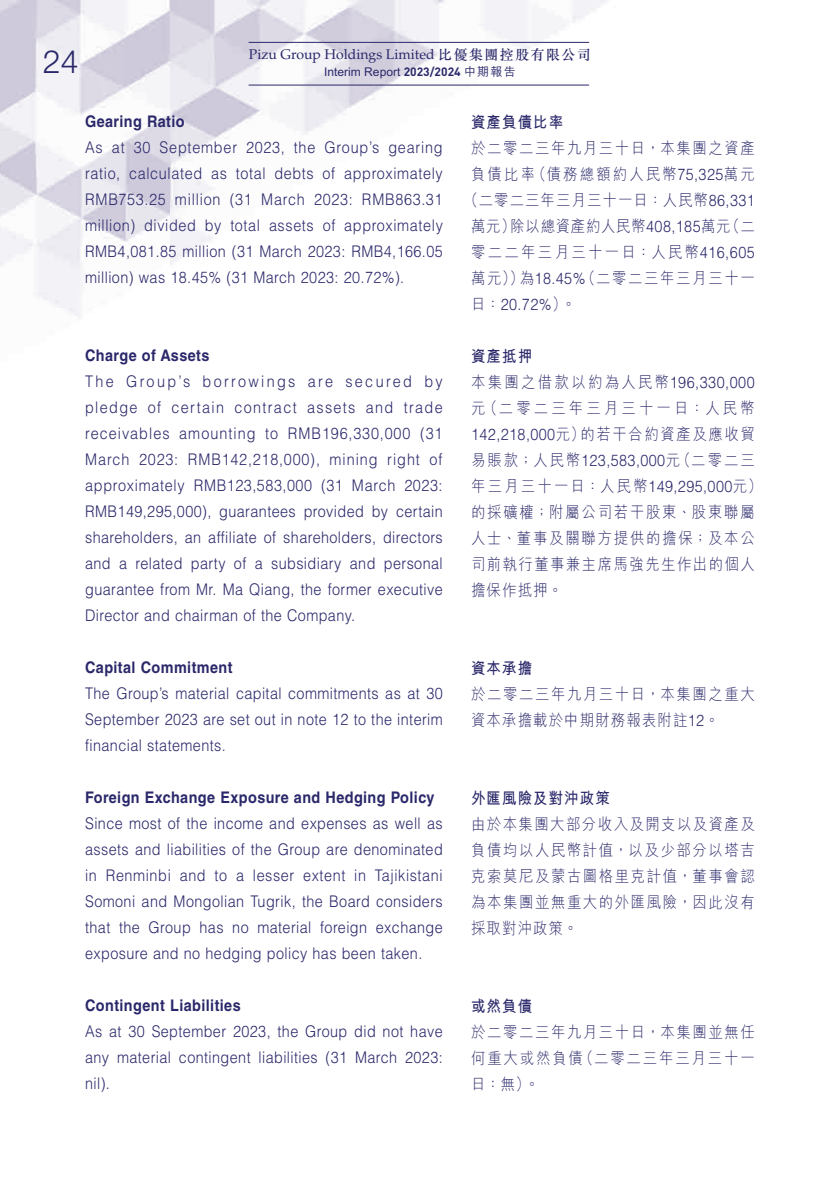
<style>
.page{position:relative;width:840px;height:1191px;background:#fff}
.page>*{position:absolute;margin:0;border:0;box-sizing:border-box;transform-origin:0 0}
.t1{font:300 32px "Helvetica Neue LT Std";color:#2a286a}
.t2{font:300 16px/26px "Helvetica LT Std";letter-spacing:.03em;color:#2a286a;text-align:justify;scale:.9 1}
.t3{font:300 16px/26px "M Hei HK";letter-spacing:.11em;color:#2a286a;scale:.9 1}
.t4{font:700 16px "Helvetica LT Std";letter-spacing:.03em;color:#2a286a;scale:.9 1}
.t5{font:700 16px "M Hei HK";letter-spacing:.08em;color:#2a286a;scale:.9 1}
.t6{font:14px "Palatino LT Std";color:#2a286a}
.t7{font:500 12px "M Hei HK";color:#2a286a}
.s1{font-family:"M Sung HK";font-weight:500}
.s2{font-family:"DIN Pro";font-weight:700}
.s3{font-family:"Helvetica LT Std"}
.s4{font-family:"M Hei HK"}
.s5{font-weight:700}
</style>
<div class="page">
<img style="left:0;top:0;width:608px;height:319px">
<hr style="left:248px;top:85px;width:340px;height:1px;background:#2a286a">
<hr style="left:248px;top:42px;width:340px;height:1px;background:#2a286a">
<h1 class="t1" style="left:43px;top:42px;width:37px">24</h1>
<p class="t6" style="left:249px;top:46px;width:343px">Pizu Group Holdings Limited <span class="s1">比優集團控股有限公司</span></p>
<p class="t7" style="left:324px;top:63px;width:193px">Interim Report <span class="s2">2023/2024</span> 中期報告</p>
<p class="t4" style="left:85px;top:111px;width:112px">Gearing Ratio</p>
<p class="t2" style="left:85px;top:134px;width:399px">As at 30 September 2023, the Group’s gearing ratio, calculated as total debts of approximately RMB753.25 million (31 March 2023: RMB863.31 million) divided by total assets of approximately RMB4,081.85 million (31 March 2023: RMB4,166.05 million) was 18.45% (31 March 2023: 20.72%).</p>
<p class="t4" style="left:85px;top:345px;width:139px">Charge of Assets</p>
<p class="t2" style="left:85px;top:368px;width:399px">The Group’s borrowings are secured by pledge of certain contract assets and trade receivables amounting to RMB196,330,000 (31<br>March 2023: RMB142,218,000), mining right of approximately RMB123,583,000 (31 March 2023:<br>RMB149,295,000), guarantees provided by certain shareholders, an affiliate of shareholders, directors and a related party of a subsidiary and personal guarantee from Mr. Ma Qiang, the former executive Director and chairman of the Company.</p>
<p class="t4" style="left:85px;top:657px;width:165px">Capital Commitment</p>
<p class="t2" style="left:85px;top:680px;width:399px">The Group’s material capital commitments as at 30<br>September 2023 are set out in note 12 to the interim financial statements.</p>
<p class="t5" style="left:471px;top:110px;width:104px">資產負債比率</p>
<p class="t3" style="left:463px;top:134px;width:325px;text-align:center">於二零二三年九月三十日，本集團之資產負債比率（債務總額約人民幣<span class="s3">75,325</span>萬元（二零二三年三月三十一日：人民幣<span class="s3">86,331</span>萬元）除以總資產約人民幣<span class="s3">408,185</span>萬元（二零二二年三月三十一日：人民幣<span class="s3">416,605</span>萬元））為<span class="s3">18.45%</span>（二零二三年三月三十一</p>
<p class="t2" style="left:471px;top:291px;width:118px"><span class="s4">日：</span>20.72%<span class="s4">）。</span></p>
<p class="t3" style="left:471px;top:342px;width:324px"><span class="s5">資產抵押<br></span>本集團之借款以約為人民幣<span class="s3">196,330,000</span>元（二零二三年三月三十一日：人民幣<br><span class="s3">142,218,000</span>元）的若干合約資產及應收貿易賬款；人民幣<span class="s3">123,583,000</span>元（二零二三年三月三十一日：人民幣<span class="s3">149,295,000</span>元）的採礦權；附屬公司若干股東、股東聯屬人士、董事及關聯方提供的擔保；及本公司前執行董事兼主席馬強先生作出的個人擔保作抵押。</p>
<p class="t5" style="left:471px;top:656px;width:69px">資本承擔</p>
<p class="t3" style="left:471px;top:680px;width:317px">於二零二三年九月三十日，本集團之重大資本承擔載於中期財務報表附註<span class="s3">12</span>。</p>
<p class="t4" style="left:85px;top:787px;width:389px">Foreign Exchange Exposure and Hedging Policy</p>
<p class="t2" style="left:85px;top:810px;width:399px">Since most of the income and expenses as well as assets and liabilities of the Group are denominated in Renminbi and to a lesser extent in Tajikistani Somoni and Mongolian Tugrik, the Board considers that the Group has no material foreign exchange exposure and no hedging policy has been taken.</p>
<p class="t4" style="left:85px;top:995px;width:174px">Contingent Liabilities</p>
<p class="t2" style="left:85px;top:1018px;width:398px">As at 30 September 2023, the Group did not have any material contingent liabilities (31 March 2023: nil).</p>
<p class="t5" style="left:471px;top:786px;width:155px">外匯風險及對沖政策</p>
<p class="t3" style="left:471px;top:810px;width:317px;text-align:justify">由於本集團大部分收入及開支以及資產及負債均以人民幣計值，以及少部分以塔吉克索莫尼及蒙古圖格里克計值，董事會認為本集團並無重大的外匯風險，因此沒有採取對沖政策。</p>
<p class="t5" style="left:471px;top:994px;width:69px">或然負債</p>
<p class="t3" style="left:471px;top:1018px;width:317px;text-align:justify">於二零二三年九月三十日，本集團並無任何重大或然負債（二零二三年三月三十一日：無）。</p>
</div>
